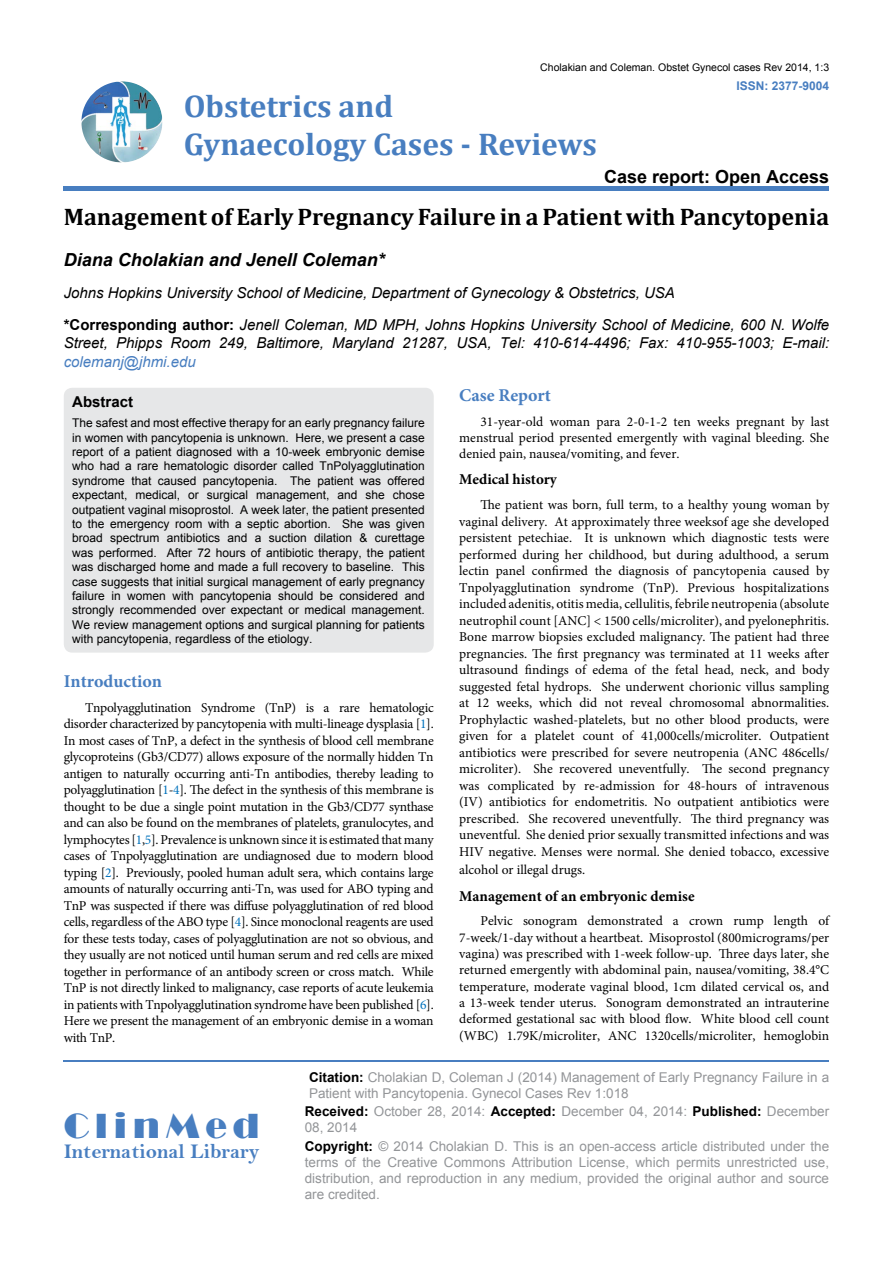
<style>
.page{position:relative;width:893px;height:1263px;background:#fff}
.page>*{position:absolute;margin:0;border:0;box-sizing:border-box;transform-origin:0 0}
.t1{font:36px "Broadway";letter-spacing:.16em;color:#487ec0}
.t2{font:700 31.5px/37.8px "Cambria";color:#487ec0}
.t3{font:700 24px "Cambria";color:#000}
.t4{font:21px "Bell MT Bold";color:#487ec0}
.t5{font:italic 700 18px "Arial";color:#000}
.t6{font:700 18px "Minion Pro";color:#487ec0}
.t7{font:700 18px "Arial";color:#000}
.t8{font:italic 15px/32.2px "Arial";color:#000}
.t9{font:700 15px "Minion Pro";color:#000}
.t10{font:italic 15px "Arial";color:#487ec0}
.t11{font:700 15px "Arial";color:#000}
.t12{font:13.5px/16.5px "Minion Pro";color:#000;text-align:justify}
.t13{font:13.5px/16.2px "Arial";color:#939598}
.t14{font:12px/14.4px "Arial";color:#000;text-align:justify}
.t15{font:700 12px "Arial";color:#487ec0}
.t16{font:10.5px "Arial";color:#000}
.s1{font-weight:700;font-style:normal}
.s2{color:#0072bc}
.s3{font-weight:700;color:#000}
</style>
<div class="page">
<img style="left:81px;top:81px;width:81px;height:81px;border-radius:41px">
<div style="left:64px;top:186px;width:765px;height:5px;background:#487ec0"></div>
<hr style="left:64px;top:1060px;width:765px;height:1px;background:#487ec0">
<div style="left:64px;top:388px;width:370px;height:265px;background:#e6e7e8;border-radius:9px"></div>
<p class="t16" style="left:540px;top:61px;width:290px">Cholakian and Coleman. Obstet Gynecol cases Rev 2014, 1:3</p>
<p class="t15" style="left:736px;top:77px;width:94px">ISSN: 2377-9004</p>
<h2 class="t2" style="left:184px;top:86px;width:415px">Obstetrics and<br>Gynaecology Cases - Reviews</h2>
<h3 class="t7" style="left:604px;top:164px;width:227px">Case report: Open Access</h3>
<h3 class="t3" style="left:64px;top:200px;width:767px">Management of Early Pregnancy Failure in a Patient with Pancytopenia</h3>
<h3 class="t5" style="left:64px;top:248px;width:323px">Diana Cholakian and Jenell Coleman*</h3>
<p class="t8" style="left:64px;top:277px;width:767px">Johns Hopkins University School of Medicine, Department of Gynecology &amp; Obstetrics, USA<br><span class="s1">*Corresponding author:</span> Jenell Coleman, MD MPH, Johns Hopkins University School of Medicine, 600 N. Wolfe</p>
<p class="t8" style="left:64px;top:327px;width:767px">Street, Phipps Room 249, Baltimore, Maryland 21287, USA, Tel: 410-614-4496; Fax: 410-955-1003; E-mail:</p>
<p class="t10" style="left:64px;top:351px;width:133px">colemanj@jhmi.edu</p>
<h3 class="t6" style="left:459px;top:382px;width:93px">Case Report</h3>
<p class="t12" style="left:459px;top:413px;width:371px;text-indent:21px">31-year-old woman para 2-0-1-2 ten weeks pregnant by last menstrual period presented emergently with vaginal bleeding. She denied pain, nausea/vomiting, and fever.</p>
<p class="t9" style="left:459px;top:469px;width:99px">Medical history</p>
<p class="t12" style="left:459px;top:497px;width:371px;text-indent:21px">The patient was born, full term, to a healthy young woman by vaginal delivery. At approximately three weeksof age she developed persistent petechiae. It is unknown which diagnostic tests were performed during her childhood, but during adulthood, a serum lectin panel confirmed the diagnosis of pancytopenia caused by Tnpolyagglutination syndrome (TnP). Previous hospitalizations included adenitis, otitis media, cellulitis, febrile neutropenia (absolute neutrophil count [ANC] &lt; 1500 cells/microliter), and pyelonephritis.<br>Bone marrow biopsies excluded malignancy. The patient had three pregnancies. The first pregnancy was terminated at 11 weeks after ultrasound findings of edema of the fetal head, neck, and body suggested fetal hydrops. She underwent chorionic villus sampling at 12 weeks, which did not reveal chromosomal abnormalities.<br>Prophylactic washed-platelets, but no other blood products, were given for a platelet count of 41,000cells/microliter. Outpatient antibiotics were prescribed for severe neutropenia (ANC 486cells/ microliter). She recovered uneventfully. The second pregnancy was complicated by re-admission for 48-hours of intravenous (IV) antibiotics for endometritis. No outpatient antibiotics were prescribed. She recovered uneventfully. The third pregnancy was uneventful. She denied prior sexually transmitted infections and was HIV negative. Menses were normal. She denied tobacco, excessive</p>
<p class="t12" style="left:459px;top:861px;width:128px">alcohol or illegal drugs.</p>
<p class="t9" style="left:459px;top:885px;width:237px">Management of an embryonic demise</p>
<p class="t12" style="left:459px;top:913px;width:371px;text-indent:21px">Pelvic sonogram demonstrated a crown rump length of 7-week/1-day without a heartbeat. Misoprostol (800micrograms/per vagina) was prescribed with 1-week follow-up. Three days later, she returned emergently with abdominal pain, nausea/vomiting, 38.4°C temperature, moderate vaginal blood, 1cm dilated cervical os, and a 13-week tender uterus. Sonogram demonstrated an intrauterine deformed gestational sac with blood flow. White blood cell count (WBC) 1.79K/microliter, ANC 1320cells/microliter, hemoglobin</p>
<p class="t11" style="left:72px;top:391px;width:62px">Abstract</p>
<p class="t14" style="left:72px;top:416px;width:354px">The safest and most effective therapy for an early pregnancy failure in women with pancytopenia is unknown. Here, we present a case report of a patient diagnosed with a 10-week embryonic demise who had a rare hematologic disorder called TnPolyagglutination syndrome that caused pancytopenia. The patient was offered expectant, medical, or surgical management, and she chose outpatient vaginal misoprostol. A week later, the patient presented to the emergency room with a septic abortion. She was given broad spectrum antibiotics and a suction dilation &amp; curettage was performed. After 72 hours of antibiotic therapy, the patient was discharged home and made a full recovery to baseline. This case suggests that initial surgical management of early pregnancy failure in women with pancytopenia should be considered and strongly recommended over expectant or medical management.<br>We review management options and surgical planning for patients with pancytopenia, regardless of the etiology.</p>
<h3 class="t6" style="left:64px;top:668px;width:100px">Introduction</h3>
<p class="t12" style="left:64px;top:699px;width:371px;text-indent:21px">Tnpolyagglutination Syndrome (TnP) is a rare hematologic disorder characterized by pancytopenia with multi-lineage dysplasia [<span class="s2">1</span>].<br>In most cases of TnP, a defect in the synthesis of blood cell membrane glycoproteins (Gb3/CD77) allows exposure of the normally hidden Tn antigen to naturally occurring anti-Tn antibodies, thereby leading to polyagglutination [<span class="s2">1</span>-<span class="s2">4</span>]. The defect in the synthesis of this membrane is thought to be due a single point mutation in the Gb3/CD77 synthase and can also be found on the membranes of platelets, granulocytes, and lymphocytes [<span class="s2">1</span>,<span class="s2">5</span>]. Prevalence is unknown since it is estimated that many cases of Tnpolyagglutination are undiagnosed due to modern blood typing [<span class="s2">2</span>]. Previously, pooled human adult sera, which contains large amounts of naturally occurring anti-Tn, was used for ABO typing and TnP was suspected if there was diffuse polyagglutination of red blood cells, regardless of the ABO type [<span class="s2">4</span>]. Since monoclonal reagents are used for these tests today, cases of polyagglutination are not so obvious, and they usually are not noticed until human serum and red cells are mixed together in performance of an antibody screen or cross match. While TnP is not directly linked to malignancy, case reports of acute leukemia in patients with Tnpolyagglutination syndrome have been published [<span class="s2">6</span>].<br>Here we present the management of an embryonic demise in a woman with TnP.</p>
<h1 class="t1" style="left:64px;top:1105px;width:197px">ClinMed</h1>
<h3 class="t4" style="left:64px;top:1139px;width:197px">International Library</h3>
<p class="t13" style="left:309px;top:1068px;width:522px"><span class="s3">Citation:</span> Cholakian D, Coleman J (2014) Management of Early Pregnancy Failure in a<br>Patient with Pancytopenia. Gynecol Cases Rev 1:018</p>
<p class="t13" style="left:305px;top:1103px;width:526px"><span class="s3">Received:</span> October 28, 2014: <span class="s3">Accepted:</span> December 04, 2014: <span class="s3">Published:</span> December<br>08, 2014</p>
<p class="t13" style="left:305px;top:1138px;width:526px;text-align:justify"><span class="s3">Copyright:</span> © 2014 Cholakian D. This is an open-access article distributed under the terms of the Creative Commons Attribution License, which permits unrestricted use, distribution, and reproduction in any medium, provided the original author and source are credited.</p>
</div>
